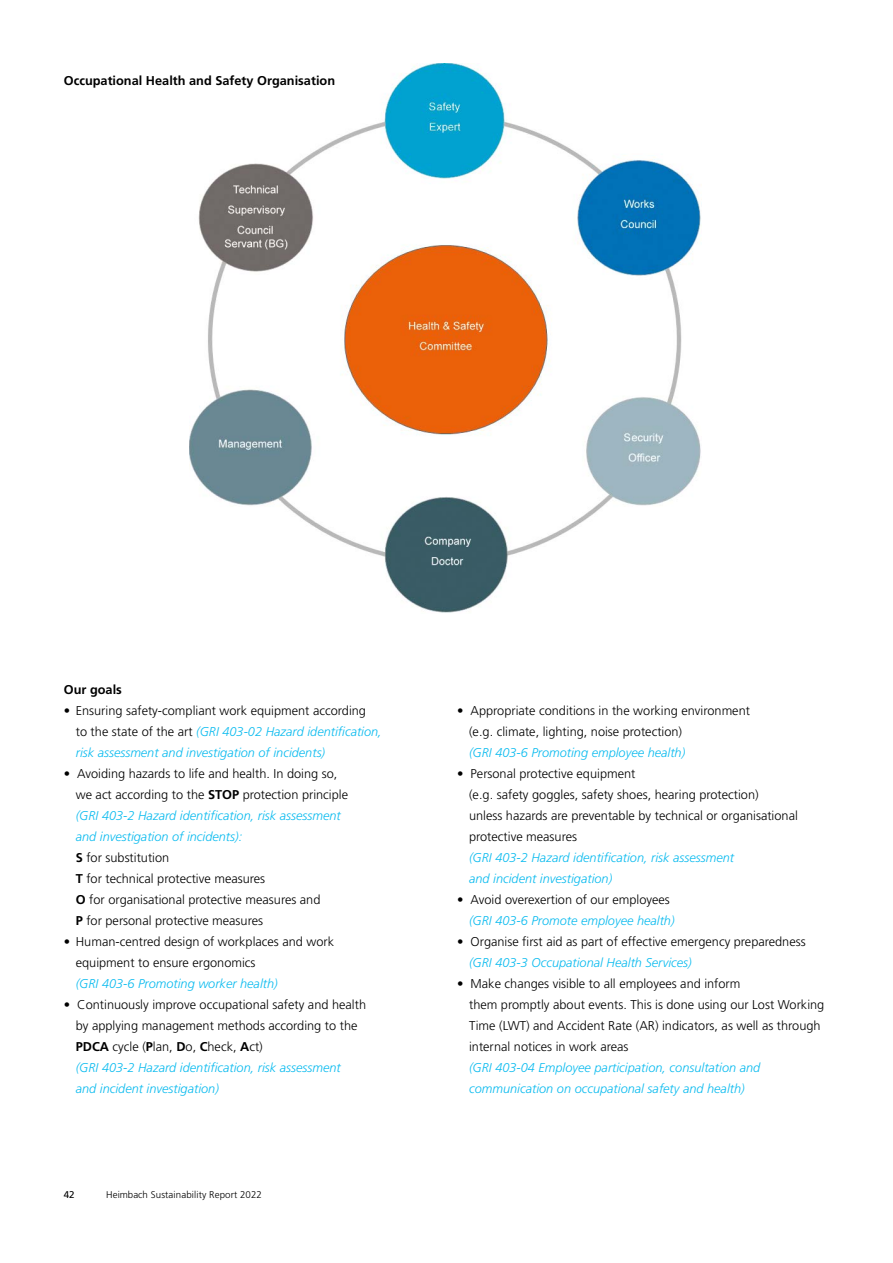
<style>
.page{position:relative;width:893px;height:1263px;background:#fff}
.page>*{position:absolute;margin:0;border:0;box-sizing:border-box;transform-origin:0 0}
.t1{font:300 12.75px/21px "Frutiger LT Pro";color:#000}
.t2{font:italic 300 12.75px/21px "Frutiger LT Pro";color:#0bbbef}
.t3{font:700 12.75px "Frutiger LT Pro";color:#000}
.t4{font:300 9.75px "Frutiger LT Pro";letter-spacing:.01em;color:#000}
.t5{font:9.75px "Frutiger LT Pro";color:#000}
.s1{font-style:normal;color:#000}
.s2{font-weight:700}
.s3{font-style:italic;color:#0bbbef}
</style>
<div class="page">
<img style="left:190px;top:64px;width:511px;height:549px">
<div style="left:64px;top:70px;width:301px;height:27px;background:#fff"></div>
<p class="t3" style="left:64px;top:73px;width:273px">Occupational Health and Safety Organisation</p>
<p class="t3" style="left:64px;top:682px;width:60px">Our goals</p>
<p class="t2" style="left:76px;top:700px;width:308px;text-indent:-12px"><span class="s1">• Ensuring safety-compliant work equipment according<br>to the state of the art</span> (GRI 403-02 Hazard identification, risk assessment and investigation of incidents)</p>
<p class="t1" style="left:76px;top:763px;width:274px;text-indent:-12px">• Avoiding hazards to life and health. In doing so, we act according to the <span class="s2">STOP</span> protection principle <span class="s3">(GRI 403-2 Hazard identification, risk assessment and investigation of incidents):<br></span><span class="s2">S</span> for substitution<br><span class="s2">T</span> for technical protective measures<br><span class="s2">O</span> for organisational protective measures and<br><span class="s2">P</span> for personal protective measures</p>
<p class="t1" style="left:76px;top:931px;width:260px;text-indent:-12px">• Human-centred design of workplaces and work equipment to ensure ergonomics</p>
<p class="t2" style="left:76px;top:973px;width:203px">(GRI 403-6 Promoting worker health)</p>
<p class="t1" style="left:76px;top:994px;width:292px;text-indent:-12px">• Continuously improve occupational safety and health by applying management methods according to the <span class="s2">PDCA</span> cycle (<span class="s2">P</span>lan, <span class="s2">D</span>o, <span class="s2">C</span>heck, <span class="s2">A</span>ct)<br><span class="s3">(GRI 403-2 Hazard identification, risk assessment<br>and incident investigation)</span></p>
<p class="t5" style="left:64px;top:1189px;width:12px">42</p>
<p class="t4" style="left:106px;top:1189px;width:157px">Heimbach Sustainability Report 2022</p>
<p class="t1" style="left:469px;top:700px;width:282px;text-indent:-12px">• Appropriate conditions in the working environment (e.g. climate, lighting, noise protection)</p>
<p class="t2" style="left:469px;top:742px;width:218px">(GRI 403-6 Promoting employee health)</p>
<p class="t1" style="left:469px;top:763px;width:330px;text-indent:-12px">• Personal protective equipment<br>(e.g. safety goggles, safety shoes, hearing protection)<br>unless hazards are preventable by technical or organisational protective measures</p>
<p class="t2" style="left:469px;top:847px;width:266px">(GRI 403-2 Hazard identification, risk assessment and incident investigation)</p>
<p class="t1" style="left:457px;top:889px;width:214px">• Avoid overexertion of our employees</p>
<p class="t2" style="left:469px;top:910px;width:207px">(GRI 403-6 Promote employee health)</p>
<p class="t1" style="left:457px;top:931px;width:350px">• Organise first aid as part of effective emergency preparedness</p>
<p class="t2" style="left:469px;top:952px;width:224px">(GRI 403-3 Occupational Health Services)</p>
<p class="t1" style="left:469px;top:973px;width:357px;text-indent:-12px">• Make changes visible to all employees and inform<br>them promptly about events. This is done using our Lost Working Time (LWT) and Accident Rate (AR) indicators, as well as through internal notices in work areas</p>
<p class="t2" style="left:469px;top:1057px;width:293px">(GRI 403-04 Employee participation, consultation and communication on occupational safety and health)</p>
</div>
